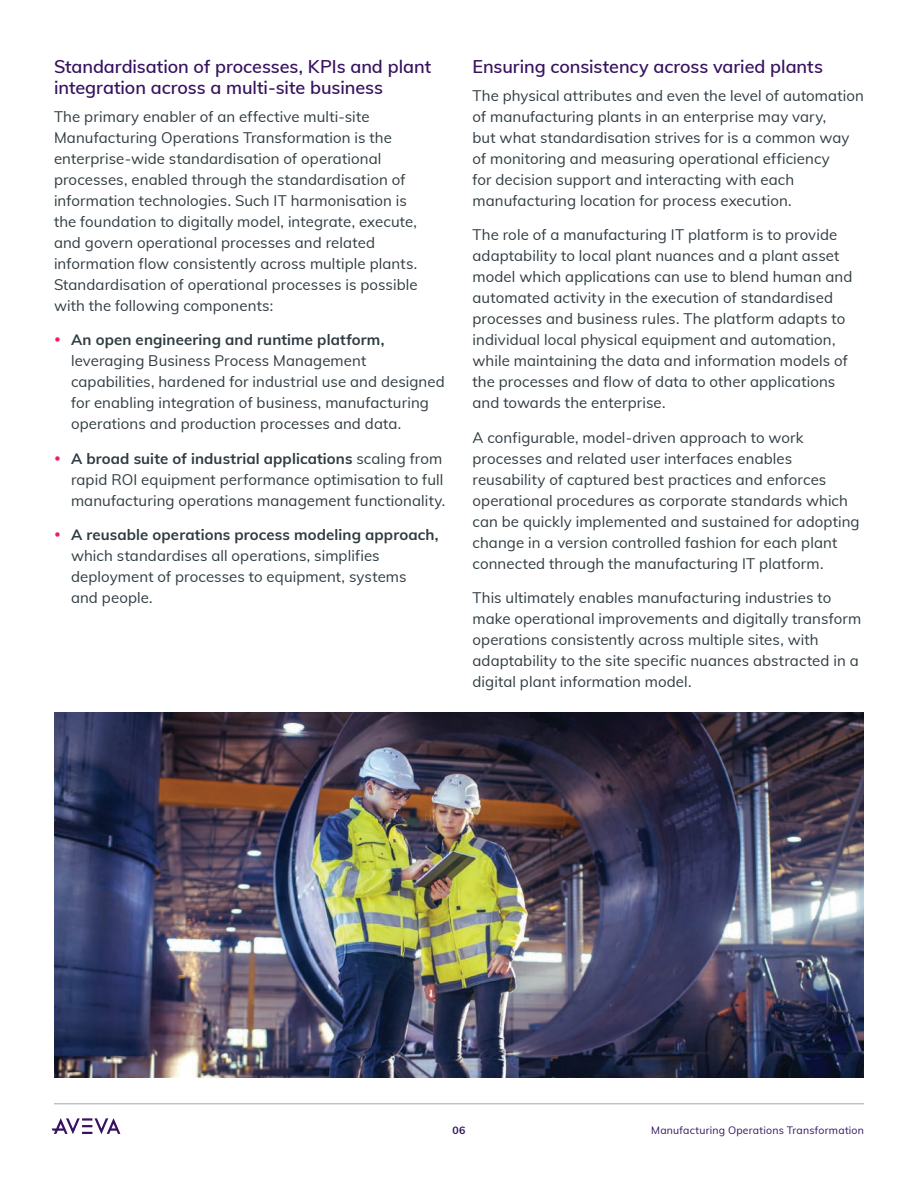
<style>
.page{position:relative;width:918px;height:1188px;background:#fff}
.page>*{position:absolute;margin:0;border:0;box-sizing:border-box;transform-origin:0 0}
.S1_Subheadlines{font:600 18px/21px "Muli";letter-spacing:-.005em;color:#371260}
.Body_Copy{font:15px/21px "Muli";letter-spacing:.005em;color:#2f3b41}
.t1{font:10.5px "Muli";letter-spacing:.02em;color:#371260}
.t2{font:700 10.5px "Muli";color:#371260}
.s1{font-weight:700}
</style>
<div class="page">
<hr style="left:54px;top:1104px;width:810px;height:1px;background:#a3a7a9">
<svg style="left:52px;top:1118px;width:68px;height:16px"></svg>
<img style="left:54px;top:712px;width:810px;height:365px">
<p class="S1_Subheadlines" style="left:54px;top:55px;width:379px">Standardisation of processes, KPIs and plant integration across a multi-site business</p>
<p class="Body_Copy" style="left:54px;top:105px;width:365px">The primary enabler of an effective multi-site Manufacturing Operations Transformation is the enterprise-wide standardisation of operational processes, enabled through the standardisation of information technologies. Such IT harmonisation is the foundation to digitally model, integrate, execute, and govern operational processes and related information flow consistently across multiple plants.<br>Standardisation of operational processes is possible with the following components:</p>
<p class="Body_Copy" style="left:71px;top:329px;width:375px"><span class="s1">An open engineering and runtime platform, </span>leveraging Business Process Management capabilities, hardened for industrial use and designed for enabling integration of business, manufacturing operations and production processes and data.</p>
<p class="Body_Copy" style="left:71px;top:447px;width:376px"><span class="s1">A broad suite of industrial applications</span> scaling from rapid ROI equipment performance optimisation to full manufacturing operations management functionality.</p>
<p class="Body_Copy" style="left:71px;top:524px;width:369px"><span class="s1">A reusable operations process modeling approach, </span>which standardises all operations, simplifies deployment of processes to equipment, systems<br>and people.</p>
<p class="S1_Subheadlines" style="left:472px;top:55px;width:352px">Ensuring consistency across varied plants</p>
<p class="Body_Copy" style="left:472px;top:84px;width:393px">The physical attributes and even the level of automation of manufacturing plants in an enterprise may vary,<br>but what standardisation strives for is a common way of monitoring and measuring operational efficiency<br>for decision support and interacting with each manufacturing location for process execution.</p>
<p class="Body_Copy" style="left:472px;top:224px;width:381px">The role of a manufacturing IT platform is to provide adaptability to local plant nuances and a plant asset model which applications can use to blend human and automated activity in the execution of standardised processes and business rules. The platform adapts to individual local physical equipment and automation, while maintaining the data and information models of the processes and flow of data to other applications and towards the enterprise.</p>
<p class="Body_Copy" style="left:472px;top:426px;width:389px">A configurable, model-driven approach to work processes and related user interfaces enables reusability of captured best practices and enforces operational procedures as corporate standards which can be quickly implemented and sustained for adopting change in a version controlled fashion for each plant connected through the manufacturing IT platform.</p>
<p class="Body_Copy" style="left:472px;top:587px;width:390px">This ultimately enables manufacturing industries to make operational improvements and digitally transform operations consistently across multiple sites, with adaptability to the site specific nuances abstracted in a digital plant information model.</p>
<p class="t2" style="left:452px;top:1123px;width:15px">06</p>
<p class="t1" style="left:651px;top:1122px;width:214px">Manufacturing Operations Transformation</p>
</div>
